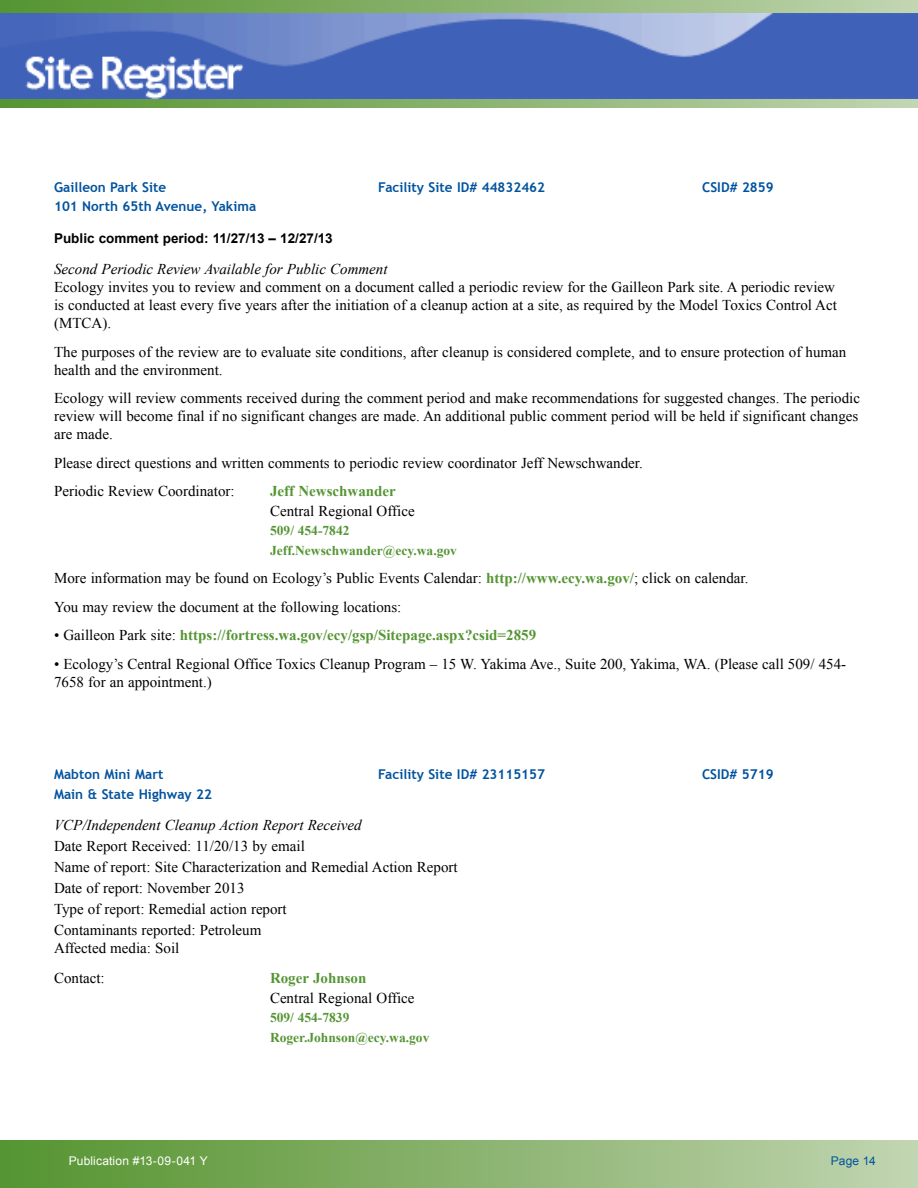
<style>
.page{position:relative;width:918px;height:1188px;background:#fff}
.page>*{position:absolute;margin:0;border:0;box-sizing:border-box;transform-origin:0 0}
.t1{font:15px/18px "Times New Roman";color:#000}
.t2{font:700 15px "Times New Roman";color:#559534}
.t3{font:italic 15px "Times New Roman";color:#000}
.t4{font:700 13.5px "Trebuchet MS";color:#00539f}
.t5{font:700 13.5px/19.5px "Times New Roman";color:#559534}
.t6{font:700 13.5px "Arial";color:#000}
.t7{font:12px "Arial";letter-spacing:.01em;color:#fff}
.t8{font:12px "Arial";letter-spacing:.005em;color:#00539f}
.s1{font-weight:700;color:#559534}
.s2{font-weight:400;color:#000}
</style>
<div class="page">
<svg style="left:0;top:0;width:918px;height:13px;background:#89b36e"></svg>
<svg style="left:0;top:99px;width:918px;height:9px;background:#89b36e"></svg>
<img style="left:0;top:13px;width:918px;height:86px">
<div style="left:0;top:1141px;width:918px;height:47px;background:linear-gradient(to right,#54932e,#c0d4af)"></div>
<p class="t4" style="left:54px;top:179px;width:114px">Gailleon Park Site</p>
<p class="t4" style="left:378px;top:179px;width:169px">Facility Site ID# 44832462</p>
<p class="t4" style="left:702px;top:179px;width:73px">CSID# 2859</p>
<p class="t4" style="left:54px;top:198px;width:204px">101 North 65th Avenue, Yakima</p>
<p class="t6" style="left:54px;top:229px;width:280px">Public comment period: 11/27/13 – 12/27/13</p>
<p class="t3" style="left:54px;top:259px;width:335px">Second Periodic Review Available for Public Comment</p>
<p class="t1" style="left:54px;top:278px;width:784px">Ecology invites you to review and comment on a document called a periodic review for the Gailleon Park site. A periodic review is conducted at least every five years after the initiation of a cleanup action at a site, as required by the Model Toxics Control Act (MTCA).</p>
<p class="t1" style="left:54px;top:343px;width:794px">The purposes of the review are to evaluate site conditions, after cleanup is considered complete, and to ensure protection of human health and the environment.</p>
<p class="t1" style="left:54px;top:389px;width:807px;text-align:justify">Ecology will review comments received during the comment period and make recommendations for suggested changes. The periodic review will become final if no significant changes are made. An additional public comment period will be held if significant changes are made.</p>
<p class="t1" style="left:54px;top:448px;width:590px;line-height:28.5px">Please direct questions and written comments to periodic review coordinator Jeff Newschwander.<br>Periodic Review Coordinator:</p>
<p class="t2" style="left:270px;top:481px;width:127px">Jeff Newschwander</p>
<p class="t1" style="left:270px;top:502px;width:146px">Central Regional Office</p>
<p class="t5" style="left:270px;top:521px;width:188px">509/ 454-7842<br>Jeff.Newschwander@ecy.wa.gov</p>
<p class="t1" style="left:54px;top:564px;width:696px;line-height:28.5px">More information may be found on Ecology’s Public Events Calendar: <span class="s1">http://www.ecy.wa.gov/</span>; click on calendar.<br>You may review the document at the following locations:</p>
<p class="t2" style="left:54px;top:625px;width:484px"><span class="s2">• Gailleon Park site:</span> https://fortress.wa.gov/ecy/gsp/Sitepage.aspx?csid=2859</p>
<p class="t1" style="left:54px;top:655px;width:794px">• Ecology’s Central Regional Office Toxics Cleanup Program – 15 W. Yakima Ave., Suite 200, Yakima, WA. (Please call 509/ 454-<br>7658 for an appointment.)</p>
<p class="t4" style="left:54px;top:766px;width:111px">Mabton Mini Mart</p>
<p class="t4" style="left:378px;top:766px;width:169px">Facility Site ID# 23115157</p>
<p class="t4" style="left:702px;top:766px;width:73px">CSID# 5719</p>
<p class="t4" style="left:54px;top:785px;width:160px">Main &amp; State Highway 22</p>
<p class="t3" style="left:54px;top:815px;width:309px">VCP/Independent Cleanup Action Report Received</p>
<p class="t1" style="left:54px;top:835px;width:405px;line-height:21px">Date Report Received: 11/20/13 by email<br>Name of report: Site Characterization and Remedial Action Report Date of report: November 2013<br>Type of report: Remedial action report<br>Contaminants reported: Petroleum</p>
<p class="t1" style="left:54px;top:933px;width:127px;line-height:30px">Affected media: Soil<br>Contact:</p>
<p class="t2" style="left:270px;top:968px;width:98px">Roger Johnson</p>
<p class="t1" style="left:270px;top:988px;width:146px">Central Regional Office</p>
<p class="t5" style="left:270px;top:1008px;width:161px">509/ 454-7839<br>Roger.Johnson@ecy.wa.gov</p>
<p class="t7" style="left:69px;top:1153px;width:141px">Publication #13-09-041 Y</p>
<p class="t8" style="left:831px;top:1153px;width:46px">Page 14</p>
</div>
